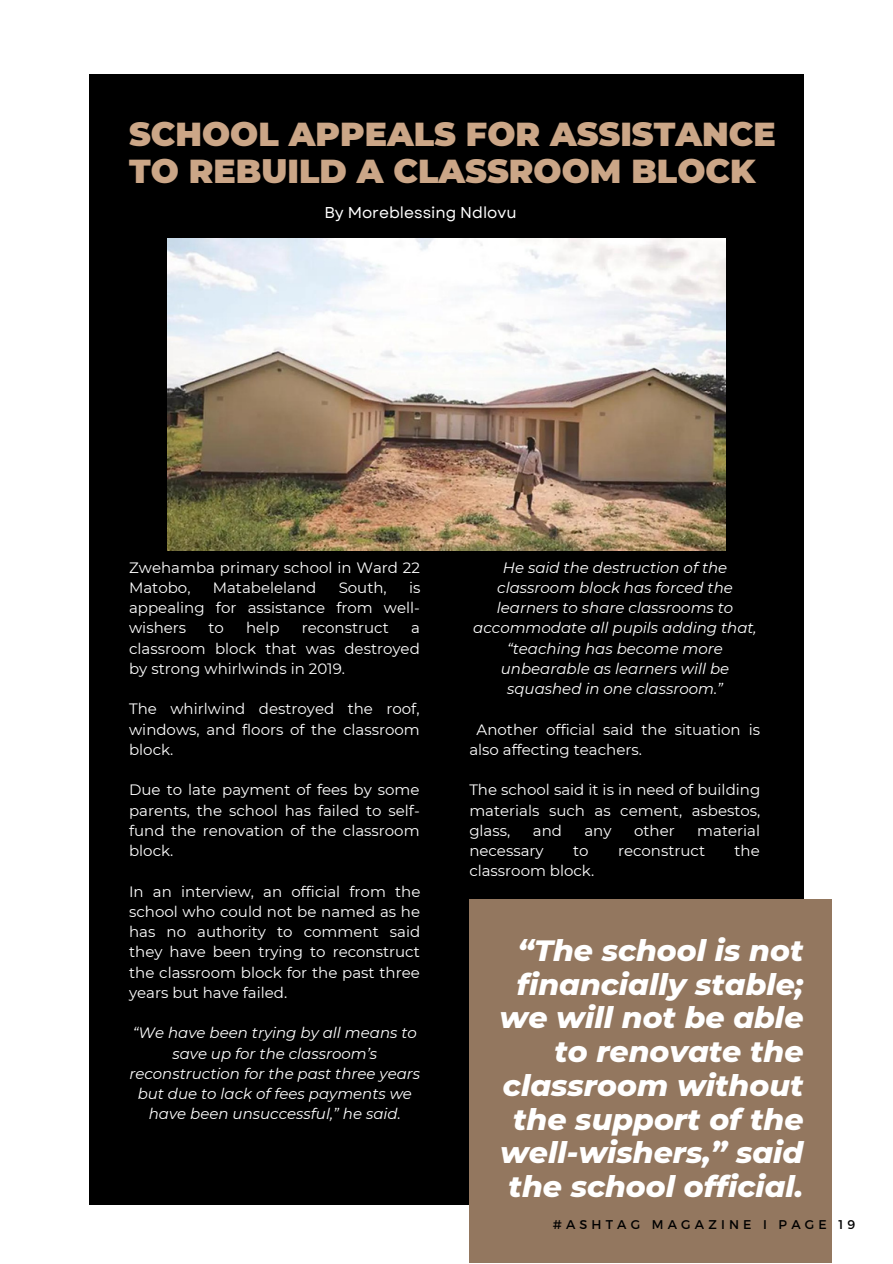
<style>
.page{position:relative;width:893px;height:1264px;background:#fff}
.page>*{position:absolute;margin:0;border:0;box-sizing:border-box;transform-origin:0 0}
.t1{font:900 33.15px/37px "Montserrat";color:#cba687}
.t2{font:italic 800 30px/33.8px "Montserrat";color:#fff;text-align:right}
.t3{font:15.75px "Garet";color:#fff}
.t4{font:15px/20.2px "Montserrat";color:#fff;text-align:justify}
.t5{font:italic 15px/20.2px "Montserrat";color:#fff;text-align:center}
.t6{font:12.6px "Montserrat";letter-spacing:.33em;color:#000}
</style>
<div class="page">
<div style="left:89px;top:75px;width:714px;height:1129px;background:#000"></div>
<div style="left:469px;top:899px;width:362px;height:363px;background:#93775f"></div>
<img style="left:167px;top:238px;width:558px;height:312px">
<p class="t1" style="left:129px;top:116px;width:648px">SCHOOL APPEALS FOR ASSISTANCE<br>TO REBUILD A CLASSROOM BLOCK</p>
<p class="t3" style="left:324px;top:201px;width:194px">By Moreblessing Ndlovu</p>
<p class="t4" style="left:129px;top:557px;width:292px">Zwehamba primary school in Ward 22<br>Matobo,</p>
<p class="t4" style="left:129px;top:577px;width:293px;text-indent:280px">is appealing for assistance from well&shy;wishers</p>
<p class="t4" style="left:213px;top:577px;width:105px">Matabeleland</p>
<p class="t4" style="left:338px;top:577px;width:50px">South,</p>
<p class="t4" style="left:208px;top:618px;width:17px">to</p>
<p class="t4" style="left:246px;top:618px;width:35px">help</p>
<p class="t4" style="left:302px;top:618px;width:89px">reconstruct</p>
<p class="t4" style="left:129px;top:618px;width:292px;text-indent:282px">a classroom block that was destroyed by strong whirlwinds in 2019.</p>
<p class="t4" style="left:129px;top:699px;width:292px">The whirlwind destroyed the roof, windows, and floors of the classroom block.</p>
<p class="t4" style="left:129px;top:779px;width:292px">Due to late payment of fees by some parents, the school has failed to self&shy;fund the renovation of the classroom block.</p>
<p class="t4" style="left:129px;top:881px;width:293px">In an interview, an official from the school who could not be named as he has no authority to comment said they have been trying to reconstruct the classroom block for the past three years but have failed.</p>
<p class="t5" style="left:129px;top:1022px;width:292px">“We have been trying by all means to save up for the classroom’s reconstruction for the past three years but due to lack of fees payments we have been unsuccessful,” he said.</p>
<p class="t5" style="left:473px;top:557px;width:285px">He said the destruction of the classroom block has forced the learners to share classrooms to accommodate all pupils adding that, “teaching has become more unbearable as learners will be squashed in one classroom.”</p>
<p class="t4" style="left:469px;top:719px;width:292px;text-indent:7px">Another official said the situation is also affecting teachers.</p>
<p class="t4" style="left:469px;top:779px;width:292px">The school said it is in need of building materials such as cement, asbestos, glass,</p>
<p class="t4" style="left:532px;top:820px;width:31px">and</p>
<p class="t4" style="left:584px;top:820px;width:29px">any</p>
<p class="t4" style="left:634px;top:820px;width:42px">other</p>
<p class="t4" style="left:697px;top:820px;width:64px">material</p>
<p class="t4" style="left:469px;top:840px;width:76px">necessary</p>
<p class="t4" style="left:573px;top:840px;width:17px">to</p>
<p class="t4" style="left:618px;top:840px;width:89px">reconstruct</p>
<p class="t4" style="left:734px;top:840px;width:27px">the</p>
<p class="t4" style="left:469px;top:860px;width:126px">classroom block.</p>
<p class="t2" style="left:499px;top:933px;width:305px">“The school is not financially stable; we will not be able to renovate the classroom without the support of the well-wishers,” said the school official.</p>
<p class="t6" style="left:552px;top:1216px;width:304px">#ASHTAG MAGAZINE I PAGE 19</p>
</div>
